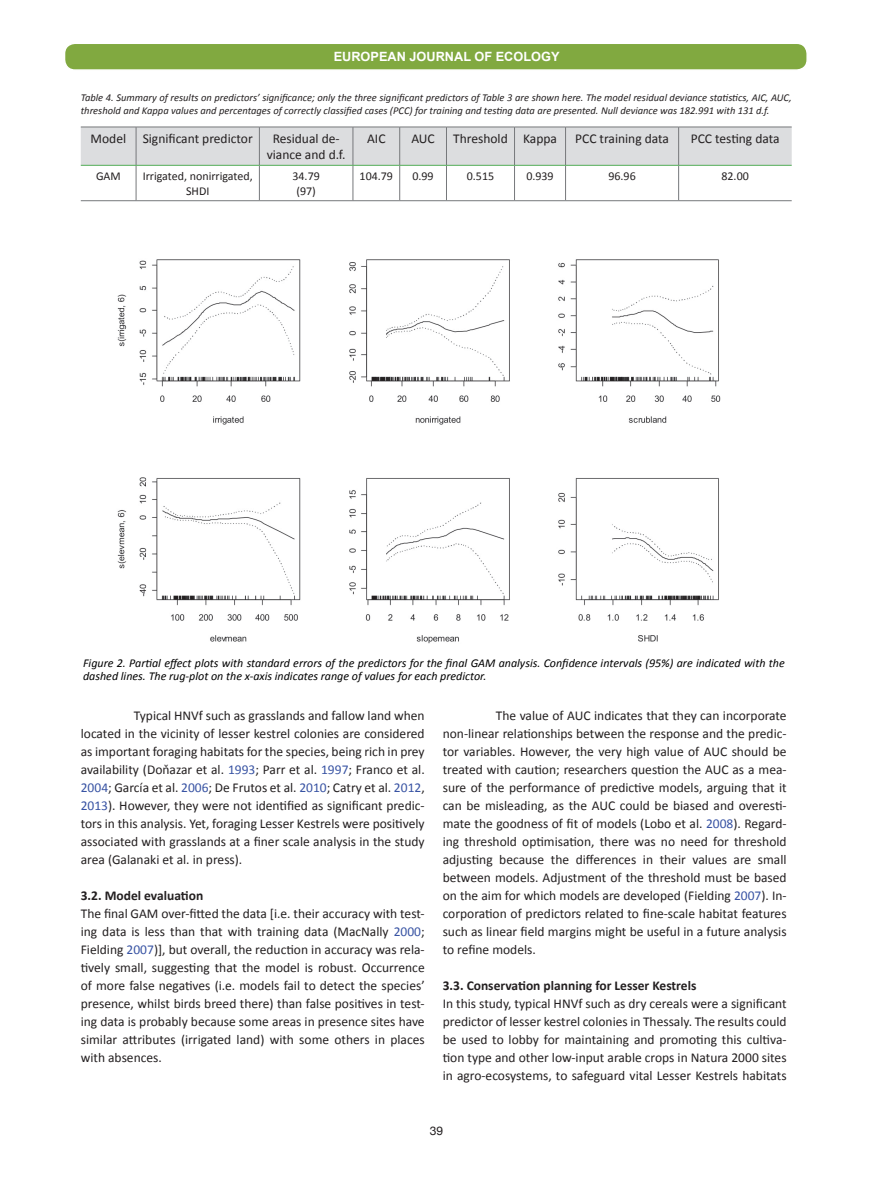
<style>
.page{position:relative;width:893px;height:1178px;background:#fff}
.page>*{position:absolute;margin:0;border:0;box-sizing:border-box;transform-origin:0 0}
.t1{font:13.5px/18px "Calibri";color:#231f20;text-align:justify}
.t2{font:700 13.5px "Calibri";color:#231f20}
.t3{font:700 12.75px "Arial";color:#fff}
.t4{font:italic 12px/12.6px "Calibri";color:#000}
.t5{font:12px/14.4px "Calibri";color:#231f20;text-align:center}
.t6{font:12px "Helvetica Neue";color:#231f20}
.t7{font:italic 10.5px/12.6px "Calibri";color:#231f20}
.s1{color:#3853a3}
</style>
<div class="page">
<div style="left:65px;top:43px;width:742px;height:27px;background:#81a940;border-radius:10px"></div>
<div style="left:64px;top:43px;width:744px;height:28px;border:2px solid #fff;border-radius:10px"></div>
<div style="left:81px;top:128px;width:711px;height:37px;background:#dcdddf"></div>
<hr style="left:81px;top:127px;width:55px;height:1px;background:#76787b">
<hr style="left:136px;top:127px;width:123px;height:1px;background:#76787b">
<hr style="left:136px;top:127px;width:1px;height:38px;background:#76787b">
<hr style="left:259px;top:127px;width:94px;height:1px;background:#76787b">
<hr style="left:259px;top:127px;width:1px;height:38px;background:#76787b">
<hr style="left:353px;top:127px;width:47px;height:1px;background:#76787b">
<hr style="left:353px;top:127px;width:1px;height:38px;background:#76787b">
<hr style="left:400px;top:127px;width:46px;height:1px;background:#76787b">
<hr style="left:399px;top:127px;width:1px;height:38px;background:#76787b">
<hr style="left:446px;top:127px;width:68px;height:1px;background:#76787b">
<hr style="left:446px;top:127px;width:1px;height:38px;background:#76787b">
<hr style="left:514px;top:127px;width:52px;height:1px;background:#76787b">
<hr style="left:514px;top:127px;width:1px;height:38px;background:#76787b">
<hr style="left:566px;top:127px;width:113px;height:1px;background:#76787b">
<hr style="left:565px;top:127px;width:1px;height:38px;background:#76787b">
<hr style="left:679px;top:127px;width:113px;height:1px;background:#76787b">
<hr style="left:678px;top:127px;width:1px;height:38px;background:#76787b">
<hr style="left:136px;top:165px;width:1px;height:35px;background:#76787b">
<hr style="left:259px;top:165px;width:1px;height:35px;background:#76787b">
<hr style="left:353px;top:165px;width:1px;height:35px;background:#76787b">
<hr style="left:399px;top:165px;width:1px;height:35px;background:#76787b">
<hr style="left:446px;top:165px;width:1px;height:35px;background:#76787b">
<hr style="left:514px;top:165px;width:1px;height:35px;background:#76787b">
<hr style="left:565px;top:165px;width:1px;height:35px;background:#76787b">
<hr style="left:678px;top:165px;width:1px;height:35px;background:#76787b">
<hr style="left:81px;top:200px;width:55px;height:1px;background:#76787b">
<hr style="left:136px;top:200px;width:123px;height:1px;background:#76787b">
<hr style="left:259px;top:200px;width:94px;height:1px;background:#76787b">
<hr style="left:353px;top:200px;width:47px;height:1px;background:#76787b">
<hr style="left:400px;top:200px;width:46px;height:1px;background:#76787b">
<hr style="left:446px;top:200px;width:68px;height:1px;background:#76787b">
<hr style="left:514px;top:200px;width:52px;height:1px;background:#76787b">
<hr style="left:566px;top:200px;width:113px;height:1px;background:#76787b">
<hr style="left:679px;top:200px;width:113px;height:1px;background:#76787b">
<hr style="left:81px;top:165px;width:55px;height:1px;background:#53ad58">
<hr style="left:136px;top:165px;width:123px;height:1px;background:#53ad58">
<hr style="left:259px;top:165px;width:94px;height:1px;background:#53ad58">
<hr style="left:353px;top:165px;width:47px;height:1px;background:#53ad58">
<hr style="left:400px;top:165px;width:46px;height:1px;background:#53ad58">
<hr style="left:446px;top:165px;width:68px;height:1px;background:#53ad58">
<hr style="left:514px;top:165px;width:52px;height:1px;background:#53ad58">
<hr style="left:566px;top:165px;width:113px;height:1px;background:#53ad58">
<hr style="left:679px;top:165px;width:113px;height:1px;background:#53ad58">
<img style="left:117px;top:259px;width:604px;height:385px">
<p class="t3" style="left:334px;top:48px;width:227px">EUROPEAN JOURNAL OF ECOLOGY</p>
<p class="t7" style="left:81px;top:91px;width:712px">Table 4. Summary of results on predictors’ significance; only the three significant predictors of Table 3 are shown here. The model residual deviance statistics, AIC, AUC, threshold and Kappa values and percentages of correctly classified cases (PCC) for training and testing data are presented. Null deviance was 182.991 with 131 d.f.</p>
<p class="t1" style="left:91px;top:130px;width:164px">Model Significant predictor</p>
<p class="t1" style="left:267px;top:131px;width:80px;line-height:16.2px;text-align:center">Residual de&shy;viance and d.f.</p>
<p class="t1" style="left:367px;top:130px;width:20px">AIC</p>
<p class="t1" style="left:411px;top:130px;width:25px">AUC</p>
<p class="t1" style="left:453px;top:130px;width:105px">Threshold Kappa</p>
<p class="t1" style="left:575px;top:130px;width:95px">PCC training data</p>
<p class="t1" style="left:691px;top:130px;width:90px">PCC testing data</p>
<p class="t5" style="left:96px;top:169px;width:26px">GAM</p>
<p class="t5" style="left:143px;top:169px;width:112px">Irrigated, nonirrigated,<br>SHDI</p>
<p class="t5" style="left:292px;top:169px;width:29px">34.79 (97)</p>
<p class="t5" style="left:360px;top:169px;width:35px">104.79</p>
<p class="t5" style="left:412px;top:169px;width:23px">0.99</p>
<p class="t5" style="left:467px;top:169px;width:29px">0.515</p>
<p class="t5" style="left:526px;top:169px;width:29px">0.939</p>
<p class="t5" style="left:608px;top:169px;width:29px">96.96</p>
<p class="t5" style="left:721px;top:169px;width:29px">82.00</p>
<p class="t4" style="left:83px;top:657px;width:703px">Figure 2. Partial effect plots with standard errors of the predictors for the final GAM analysis. Confidence intervals (95%) are indicated with the dashed lines. The rug-plot on the x-axis indicates range of values for each predictor.</p>
<p class="t1" style="left:81px;top:707px;width:345px;text-indent:53px">Typical HNVf such as grasslands and fallow land when located in the vicinity of lesser kestrel colonies are considered as important foraging habitats for the species, being rich in prey availability (Doňazar et al. <span class="s1">1993</span>; Parr et al. <span class="s1">1997</span>; Franco et al.<br><span class="s1">2004</span>; García et al. <span class="s1">2006</span>; De Frutos et al. <span class="s1">2010</span>; Catry et al. <span class="s1">2012</span>, <span class="s1">2013</span>). However, they were not identified as significant predic&shy;tors in this analysis. Yet, foraging Lesser Kestrels were positively associated with grasslands at a finer scale analysis in the study area (Galanaki et al. in press).</p>
<p class="t2" style="left:81px;top:887px;width:124px">3.2. Model evaluation</p>
<p class="t1" style="left:81px;top:905px;width:345px">The final GAM over-fitted the data [i.e. their accuracy with test&shy;ing data is less than that with training data (MacNally <span class="s1">2000</span>; Fielding <span class="s1">2007</span>)], but overall, the reduction in accuracy was rela&shy;tively small, suggesting that the model is robust. Occurrence of more false negatives (i.e. models fail to detect the species’ presence, whilst birds breed there) than false positives in test&shy;ing data is probably because some areas in presence sites have similar attributes (irrigated land) with some others in places with absences.</p>
<p class="t1" style="left:443px;top:706px;width:345px;text-indent:53px">The value of AUC indicates that they can incorporate non-linear relationships between the response and the predic&shy;tor variables. However, the very high value of AUC should be treated with caution; researchers question the AUC as a mea&shy;sure of the performance of predictive models, arguing that it can be misleading, as the AUC could be biased and overesti&shy;mate the goodness of fit of models (Lobo et al. <span class="s1">2008</span>). Regard&shy;ing threshold optimisation, there was no need for threshold adjusting because the differences in their values are small between models. Adjustment of the threshold must be based on the aim for which models are developed (Fielding <span class="s1">2007</span>). In&shy;corporation of predictors related to fine-scale habitat features such as linear field margins might be useful in a future analysis to refine models.</p>
<p class="t2" style="left:443px;top:977px;width:255px">3.3. Conservation planning for Lesser Kestrels</p>
<p class="t1" style="left:443px;top:994px;width:345px">In this study, typical HNVf such as dry cereals were a significant predictor of lesser kestrel colonies in Thessaly. The results could be used to lobby for maintaining and promoting this cultiva&shy;tion type and other low-input arable crops in Natura 2000 sites in agro-ecosystems, to safeguard vital Lesser Kestrels habitats</p>
<p class="t6" style="left:430px;top:1122px;width:15px">39</p>
</div>
